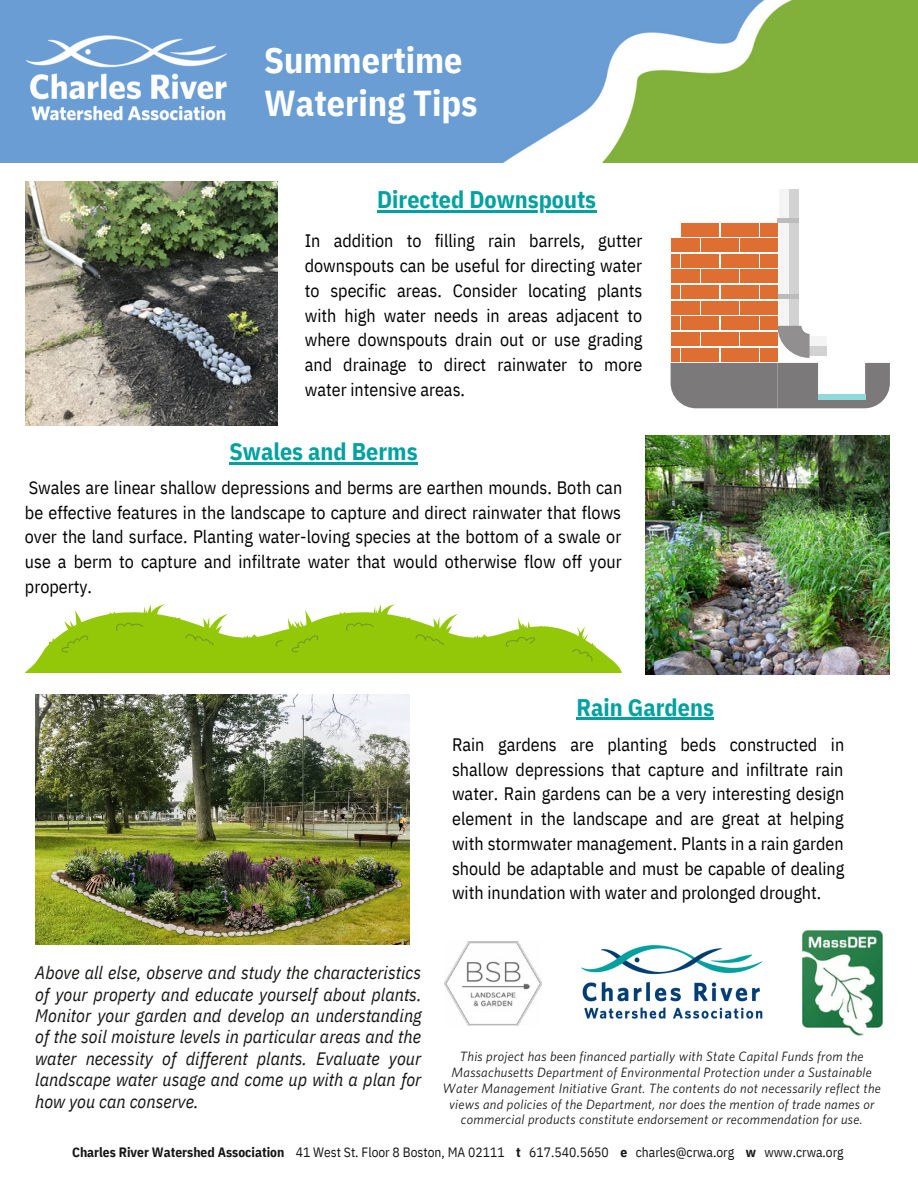
<style>
.page{position:relative;width:918px;height:1188px;background:#fff}
.page>*{position:absolute;margin:0;border:0;box-sizing:border-box;transform-origin:0 0}
.t1{font:700 36px/42.8px "IBM Plex Sans Cond";color:#fff}
.t2{font:700 24px "IBM Plex Sans Cond";color:#00a19f}
.t3{font:18px/24.8px "IBM Plex Sans Cond";color:#000;text-align:justify}
.t4{font:italic 18px/21.3px "IBM Plex Sans Cond";color:#171615;text-align:justify}
.t5{font:italic 13.5px/15.8px "Whitney";letter-spacing:.02em;color:#171615;text-align:center}
.t6{font:13.5px "IBM Plex Sans Cond";color:#171615}
.s1{font-weight:700}
</style>
<div class="page">
<img style="left:0;top:0;width:918px;height:162px">
<img style="left:25px;top:182px;width:252px;height:244px">
<img style="left:645px;top:435px;width:244px;height:240px">
<img style="left:35px;top:695px;width:375px;height:249px">
<img style="left:445px;top:942px;width:97px;height:84px">
<img style="left:803px;top:931px;width:80px;height:105px">
<img style="left:25px;top:21px;width:204px;height:114px">
<img style="left:581px;top:945px;width:182px;height:74px">
<svg style="left:25px;top:604px;width:597px;height:69px"></svg>
<div style="left:780px;top:189px;width:19px;height:140px;background:#f4f4f4"></div>
<div style="left:789px;top:189px;width:10px;height:140px;background:#d3d2d2"></div>
<div style="left:777px;top:294px;width:22px;height:5px;background:#bdbcbc"></div>
<hr style="left:777px;top:219px;width:22px;height:4px;background:#bdbcbc">
<svg style="left:671px;top:326px;width:219px;height:82px"></svg>
<div style="left:671px;top:270px;width:28px;height:13px;background:#de6e32"></div>
<div style="left:702px;top:270px;width:37px;height:13px;background:#de6e32"></div>
<div style="left:741px;top:270px;width:37px;height:13px;background:#de6e32"></div>
<div style="left:671px;top:238px;width:28px;height:14px;background:#de6e32"></div>
<div style="left:702px;top:238px;width:37px;height:14px;background:#de6e32"></div>
<div style="left:741px;top:238px;width:37px;height:14px;background:#de6e32"></div>
<div style="left:672px;top:285px;width:8px;height:14px;background:#de6e32"></div>
<div style="left:682px;top:285px;width:37px;height:14px;background:#de6e32"></div>
<div style="left:721px;top:285px;width:37px;height:14px;background:#de6e32"></div>
<div style="left:761px;top:285px;width:17px;height:14px;background:#de6e32"></div>
<div style="left:672px;top:254px;width:8px;height:14px;background:#de6e32"></div>
<div style="left:682px;top:254px;width:37px;height:14px;background:#de6e32"></div>
<div style="left:721px;top:254px;width:37px;height:14px;background:#de6e32"></div>
<div style="left:761px;top:254px;width:17px;height:14px;background:#de6e32"></div>
<div style="left:682px;top:223px;width:37px;height:14px;background:#de6e32"></div>
<div style="left:721px;top:223px;width:37px;height:14px;background:#de6e32"></div>
<div style="left:761px;top:223px;width:17px;height:14px;background:#de6e32"></div>
<div style="left:671px;top:301px;width:28px;height:13px;background:#de6e32"></div>
<div style="left:702px;top:301px;width:37px;height:13px;background:#de6e32"></div>
<div style="left:741px;top:301px;width:37px;height:13px;background:#de6e32"></div>
<div style="left:672px;top:317px;width:8px;height:13px;background:#de6e32"></div>
<div style="left:682px;top:317px;width:37px;height:13px;background:#de6e32"></div>
<div style="left:721px;top:317px;width:37px;height:13px;background:#de6e32"></div>
<div style="left:761px;top:317px;width:17px;height:13px;background:#de6e32"></div>
<div style="left:671px;top:332px;width:28px;height:14px;background:#de6e32"></div>
<div style="left:702px;top:332px;width:37px;height:14px;background:#de6e32"></div>
<div style="left:741px;top:332px;width:37px;height:14px;background:#de6e32"></div>
<div style="left:672px;top:348px;width:8px;height:13px;background:#de6e32"></div>
<div style="left:682px;top:348px;width:37px;height:13px;background:#de6e32"></div>
<div style="left:721px;top:348px;width:37px;height:13px;background:#de6e32"></div>
<div style="left:761px;top:348px;width:17px;height:13px;background:#de6e32"></div>
<hr style="left:577px;top:718px;width:137px;height:2px;background:#00a19f">
<hr style="left:377px;top:211px;width:219px;height:2px;background:#00a19f">
<hr style="left:230px;top:463px;width:188px;height:2px;background:#00a19f">
<h1 class="t1" style="left:264px;top:38px;width:215px">Summertime<br>Watering Tips</h1>
<h2 class="t2" style="left:377px;top:184px;width:221px">Directed Downspouts</h2>
<p class="t3" style="left:305px;top:228px;width:339px">In addition to filling rain barrels, gutter downspouts can be useful for directing water to specific areas. Consider locating plants with high water needs in areas adjacent to where downspouts drain out or use grading and drainage to direct rainwater to more water intensive areas.</p>
<h2 class="t2" style="left:230px;top:436px;width:190px">Swales and Berms</h2>
<p class="t3" style="left:25px;top:475px;width:599px">Swales are linear shallow depressions and berms are earthen mounds. Both can be effective features in the landscape to capture and direct rainwater that flows over the land surface. Planting water-loving species at the bottom of a swale or use a berm to capture and infiltrate water that would otherwise flow off your property.</p>
<h2 class="t2" style="left:577px;top:691px;width:139px">Rain Gardens</h2>
<p class="t3" style="left:452px;top:732px;width:394px">Rain gardens are planting beds constructed in shallow depressions that capture and infiltrate rain water. Rain gardens can be a very interesting design element in the landscape and are great at helping with stormwater management. Plants in a rain garden should be adaptable and must be capable of dealing with inundation with water and prolonged drought.</p>
<p class="t4" style="left:35px;top:962px;width:388px">Above all else, observe and study the characteristics of your property and educate yourself about plants.<br>Monitor your garden and develop an understanding of the soil moisture levels in particular areas and the water necessity of different plants. Evaluate your landscape water usage and come up with a plan for how you can conserve.</p>
<p class="t5" style="left:443px;top:1049px;width:440px">This project has been financed partially with State Capital Funds from the Massachusetts Department of Environmental Protection under a Sustainable Water Management Initiative Grant. The contents do not necessarily reflect the views and policies of the Department, nor does the mention of trade names or commercial products constitute endorsement or recommendation for use.</p>
<p class="t6" style="left:72px;top:1143px;width:773px"><span class="s1">Charles River Watershed Association</span> 41 West St. Floor 8 Boston, MA 02111 <span class="s1">t</span> 617.540.5650 <span class="s1">e</span> charles@crwa.org <span class="s1">w</span> www.crwa.org</p>
</div>
